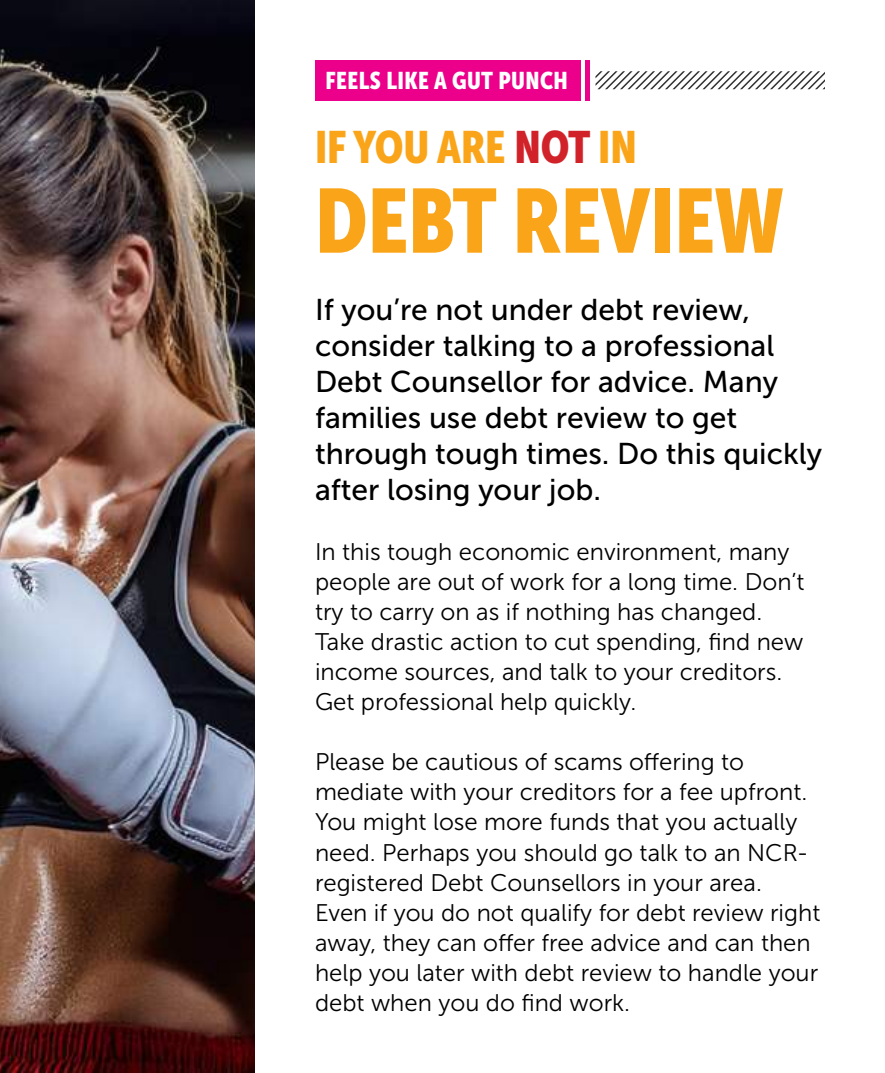
<style>
.page{position:relative;width:885px;height:1073px;background:#fff}
.page>*{position:absolute;margin:0;border:0;box-sizing:border-box;transform-origin:0 0}
.t1{font:90px "Museo Sans Condensed 900";color:#faa519}
.t2{font:45px "Museo Sans Condensed 900";color:#faa519}
.t3{font:30px/36px "Museo Sans 500";color:#000}
.t4{font:24px/30px "Museo Sans 300";color:#000}
.t5{font:24px "Museo Sans Condensed 900";letter-spacing:.02em;color:#fff}
.s1{color:#d12229}
</style>
<div class="page">
<div style="left:315px;top:60px;width:265px;height:40px;background:#ec008b"></div>
<div style="left:585px;top:60px;width:5px;height:40px;background:#ec008b"></div>
<svg style="left:596px;top:71px;width:229px;height:18px"></svg>
<img style="left:0;top:0;width:255px;height:1072px">
<p class="t5" style="left:326px;top:67px;width:244px">FEELS LIKE A GUT PUNCH</p>
<h2 class="t2" style="left:315px;top:121px;width:323px">IF YOU ARE <span class="s1">NOT</span> IN</h2>
<h1 class="t1" style="left:315px;top:170px;width:470px">DEBT REVIEW</h1>
<p class="t3" style="left:315px;top:292px;width:509px">If you’re not under debt review, consider talking to a professional<br>Debt Counsellor for advice. Many families use debt review to get through tough times. Do this quickly after losing your job.</p>
<p class="t4" style="left:315px;top:537px;width:491px">In this tough economic environment, many people are out of work for a long time. Don’t try to carry on as if nothing has changed.<br>Take drastic action to cut spending, find new income sources, and talk to your creditors.<br>Get professional help quickly.</p>
<p class="t4" style="left:315px;top:747px;width:507px">Please be cautious of scams offering to mediate with your creditors for a fee upfront.<br>You might lose more funds that you actually need. Perhaps you should go talk to an NCR&shy;registered Debt Counsellors in your area.<br>Even if you do not qualify for debt review right away, they can offer free advice and can then help you later with debt review to handle your debt when you do find work.</p>
</div>
